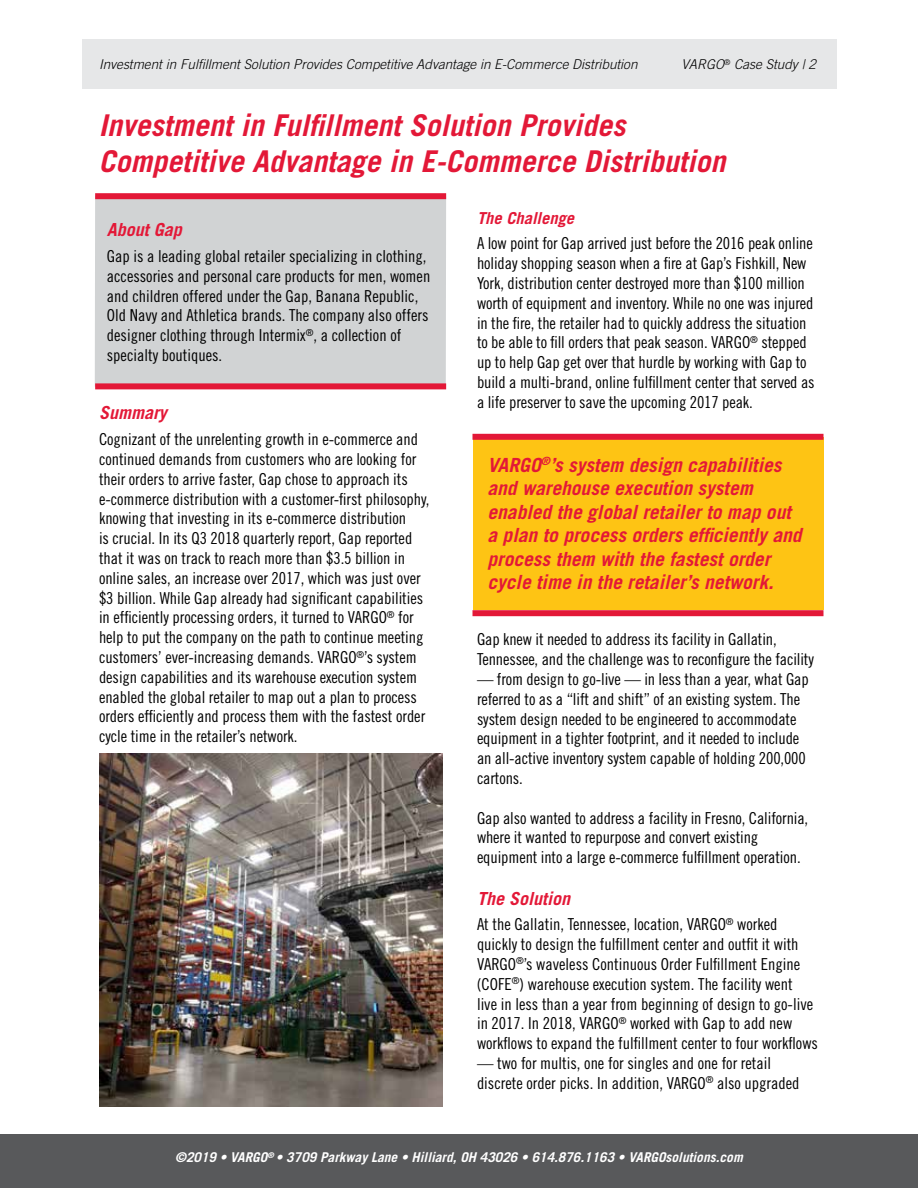
<style>
.page{position:relative;width:918px;height:1188px;background:#fff}
.page>*{position:absolute;margin:0;border:0;box-sizing:border-box;transform-origin:0 0}
.t1{font:italic 700 30px/36px "Trade Gothic";color:#e31837}
.t2{font:italic 700 19.5px/23.4px "Trade Gothic";color:#e31837}
.t3{font:italic 700 18px "Trade Gothic";color:#e31837}
.t4{font:16.5px/19.8px "Trade Gothic Cond Eighteen";letter-spacing:-.005em;color:#000}
.t5{font:italic 700 16.5px "Trade Gothic";color:#e31837}
.t6{font:italic 300 13.5px "Trade Gothic";color:#000}
.t7{font:italic 700 13.5px "Trade Gothic";color:#fff}
</style>
<div class="page">
<div style="left:82px;top:40px;width:755px;height:49px;background:#e6e7e8"></div>
<div style="left:0;top:1134px;width:918px;height:54px;background:#58595b"></div>
<div style="left:472px;top:610px;width:352px;height:6px;background:#e31837"></div>
<div style="left:473px;top:437px;width:351px;height:173px;background:#fec414"></div>
<div style="left:472px;top:434px;width:352px;height:6px;background:#e31837"></div>
<div style="left:95px;top:199px;width:351px;height:184px;background:#d1d3d4"></div>
<div style="left:95px;top:383px;width:351px;height:6px;background:#e31837"></div>
<div style="left:95px;top:193px;width:351px;height:6px;background:#e31837"></div>
<img style="left:99px;top:754px;width:343px;height:353px">
<p class="t6" style="left:99px;top:56px;width:540px">Investment in Fulfillment Solution Provides Competitive Advantage in E-Commerce Distribution</p>
<p class="t6" style="left:682px;top:56px;width:136px">VARGO<sup>®</sup> Case Study | 2</p>
<h1 class="t1" style="left:99px;top:107px;width:628px">Investment in Fulfillment Solution Provides<br>Competitive Advantage in E-Commerce Distribution</h1>
<p class="t3" style="left:107px;top:219px;width:77px">About Gap</p>
<p class="t4" style="left:107px;top:246px;width:325px">Gap is a leading global retailer specializing in clothing, accessories and personal care products for men, women and children offered under the Gap, Banana Republic, Old Navy and Athletica brands. The company also offers designer clothing through Intermix<sup>®</sup>, a collection of specialty boutiques.</p>
<p class="t3" style="left:99px;top:402px;width:69px">Summary</p>
<p class="t4" style="left:99px;top:429px;width:332px">Cognizant of the unrelenting growth in e-commerce and continued demands from customers who are looking for their orders to arrive faster, Gap chose to approach its e-commerce distribution with a customer-first philosophy, knowing that investing in its e-commerce distribution<br>is crucial. In its Q3 2018 quarterly report, Gap reported that it was on track to reach more than $3.5 billion in online sales, an increase over 2017, which was just over $3 billion. While Gap already had significant capabilities in efficiently processing orders, it turned to VARGO<sup>®</sup> for help to put the company on the path to continue meeting customers’ ever-increasing demands. VARGO<sup>®</sup>’s system design capabilities and its warehouse execution system enabled the global retailer to map out a plan to process orders efficiently and process them with the fastest order cycle time in the retailer’s network.</p>
<p class="t5" style="left:477px;top:208px;width:99px">The Challenge</p>
<p class="t4" style="left:477px;top:233px;width:339px">A low point for Gap arrived just before the 2016 peak online holiday shopping season when a fire at Gap’s Fishkill, New York, distribution center destroyed more than $100 million worth of equipment and inventory. While no one was injured in the fire, the retailer had to quickly address the situation to be able to fill orders that peak season. VARGO<sup>®</sup> stepped up to help Gap get over that hurdle by working with Gap to build a multi-brand, online fulfillment center that served as a life preserver to save the upcoming 2017 peak.</p>
<p class="t2" style="left:487px;top:453px;width:316px">VARGO<sup>®</sup>’s system design capabilities and warehouse execution system enabled the global retailer to map out a plan to process orders efficiently and process them with the fastest order cycle time in the retailer’s network.</p>
<p class="t4" style="left:477px;top:629px;width:338px">Gap knew it needed to address its facility in Gallatin,<br>Tennessee, and the challenge was to reconfigure the facility</p>
<p class="t4" style="left:477px;top:669px;width:333px">— from design to go-live — in less than a year, what Gap referred to as a “lift and shift” of an existing system. The system design needed to be engineered to accommodate equipment in a tighter footprint, and it needed to include an all-active inventory system capable of holding 200,000 cartons.</p>
<p class="t4" style="left:477px;top:808px;width:333px">Gap also wanted to address a facility in Fresno, California, where it wanted to repurpose and convert existing equipment into a large e-commerce fulfillment operation.</p>
<p class="t3" style="left:477px;top:887px;width:95px">The Solution</p>
<p class="t4" style="left:477px;top:914px;width:342px">At the Gallatin, Tennessee, location, VARGO<sup>®</sup> worked quickly to design the fulfillment center and outfit it with VARGO<sup>®</sup>’s waveless Continuous Order Fulfillment Engine (COFE<sup>®</sup>) warehouse execution system. The facility went<br>live in less than a year from beginning of design to go-live in 2017. In 2018, VARGO<sup>®</sup> worked with Gap to add new workflows to expand the fulfillment center to four workflows</p>
<p class="t4" style="left:477px;top:1053px;width:324px">— two for multis, one for singles and one for retail discrete order picks. In addition, VARGO<sup>®</sup> also upgraded</p>
<p class="t7" style="left:175px;top:1149px;width:569px">©2019 • VARGO<sup>®</sup> • 3709 Parkway Lane • Hilliard, OH 43026 • 614.876.1163 • VARGOsolutions.com</p>
</div>
